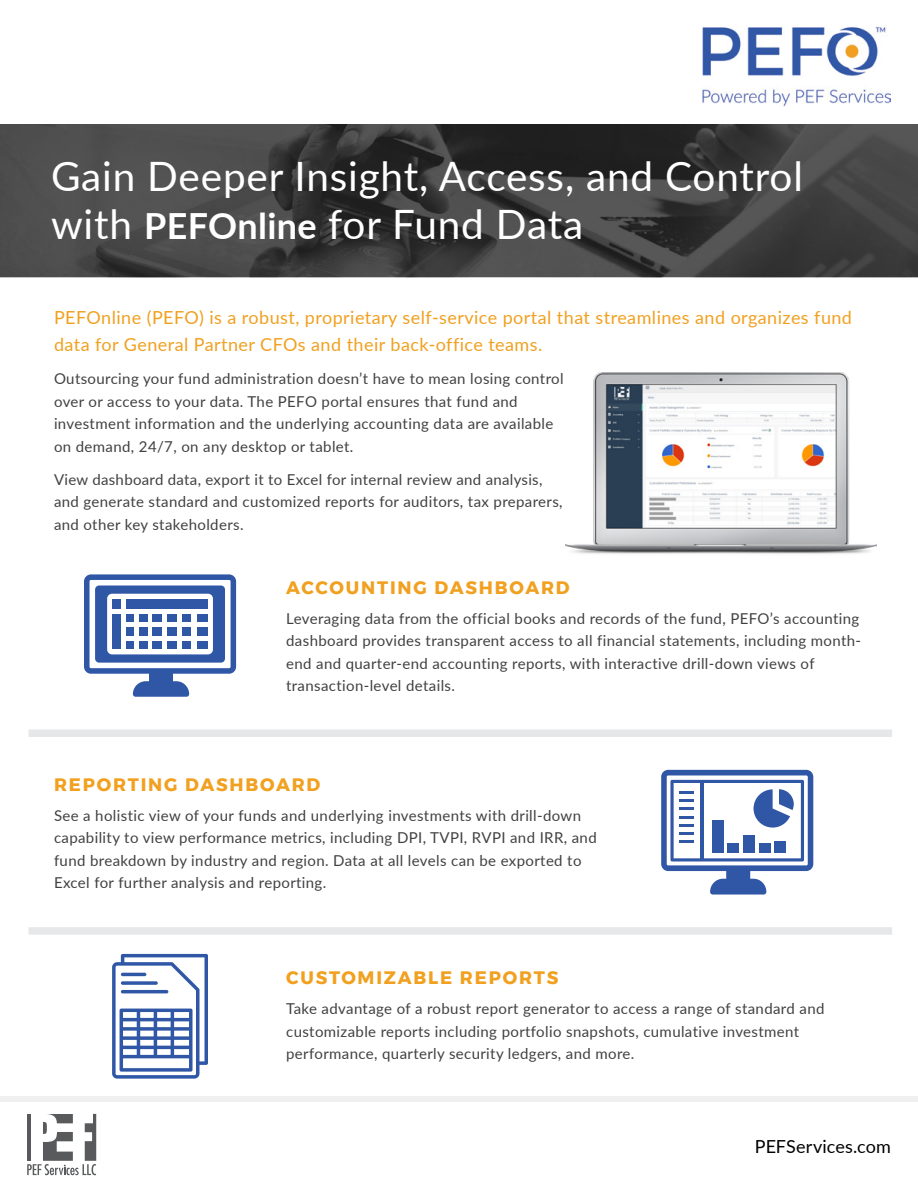
<style>
.page{position:relative;width:918px;height:1188px;background:#fff}
.page>*{position:absolute;margin:0;border:0;box-sizing:border-box;transform-origin:0 0}
.t1{font:40.5px/48px "Lato";letter-spacing:.02em;color:#fff}
.t2{font:18px/27px "Lato";letter-spacing:.025em;color:#f1a01f}
.t3{font:700 18px "Montserrat";letter-spacing:.1em;color:#f1a01f}
.t4{font:18px "Lato";letter-spacing:.005em;color:#000}
.t5{font:15px/22.5px "Lato";letter-spacing:.025em;color:#414042}
.s1{font-weight:700;font-size:36px}
</style>
<div class="page">
<img style="left:0;top:124px;width:918px;height:153px">
<div style="left:28px;top:729px;width:864px;height:8px;background:#e6e7e8"></div>
<div style="left:28px;top:927px;width:864px;height:8px;background:#e6e7e8"></div>
<div style="left:0;top:1096px;width:918px;height:6px;background:#ebeced"></div>
<svg style="left:27px;top:1114px;width:69px;height:61px"></svg>
<img style="left:702px;top:26px;width:189px;height:80px">
<img style="left:566px;top:373px;width:310px;height:181px">
<svg style="left:112px;top:954px;width:96px;height:125px"></svg>
<hr style="left:121px;top:973px;width:25px;height:3px;background:#3057a6;border-radius:2px">
<svg style="left:121px;top:981px;width:37px;height:4px"></svg>
<hr style="left:121px;top:990px;width:47px;height:3px;background:#3057a6;border-radius:2px">
<svg style="left:661px;top:770px;width:152px;height:125px"></svg>
<svg style="left:84px;top:574px;width:152px;height:123px"></svg>
<h1 class="t1" style="left:51px;top:151px;width:753px">Gain Deeper Insight, Access, and Control with <span class="s1">PEFOnline</span> for Fund Data</h1>
<p class="t2" style="left:54px;top:304px;width:800px">PEFOnline (PEFO) is a robust, proprietary self-service portal that streamlines and organizes fund data for General Partner CFOs and their back-office teams.</p>
<p class="t5" style="left:54px;top:367px;width:511px">Outsourcing your fund administration doesn’t have to mean losing control over or access to your data. The PEFO portal ensures that fund and investment information and the underlying accounting data are available on demand, 24/7, on any desktop or tablet.</p>
<p class="t5" style="left:54px;top:468px;width:510px">View dashboard data, export it to Excel for internal review and analysis, and generate standard and customized reports for auditors, tax preparers, and other key stakeholders.</p>
<p class="t3" style="left:286px;top:573px;width:285px">ACCOUNTING DASHBOARD</p>
<p class="t5" style="left:286px;top:606px;width:577px">Leveraging data from the official books and records of the fund, PEFO’s accounting dashboard provides transparent access to all financial statements, including month&shy;end and quarter-end accounting reports, with interactive drill-down views of transaction-level details.</p>
<p class="t3" style="left:54px;top:770px;width:268px">REPORTING DASHBOARD</p>
<p class="t5" style="left:54px;top:803px;width:544px">See a holistic view of your funds and underlying investments with drill-down capability to view performance metrics, including DPI, TVPI, RVPI and IRR, and fund breakdown by industry and region. Data at all levels can be exported to Excel for further analysis and reporting.</p>
<p class="t3" style="left:286px;top:964px;width:274px">CUSTOMIZABLE REPORTS</p>
<p class="t5" style="left:286px;top:997px;width:540px">Take advantage of a robust report generator to access a range of standard and customizable reports including portfolio snapshots, cumulative investment performance, quarterly security ledgers, and more.</p>
<p class="t4" style="left:755px;top:1134px;width:138px">PEFServices.com</p>
</div>
